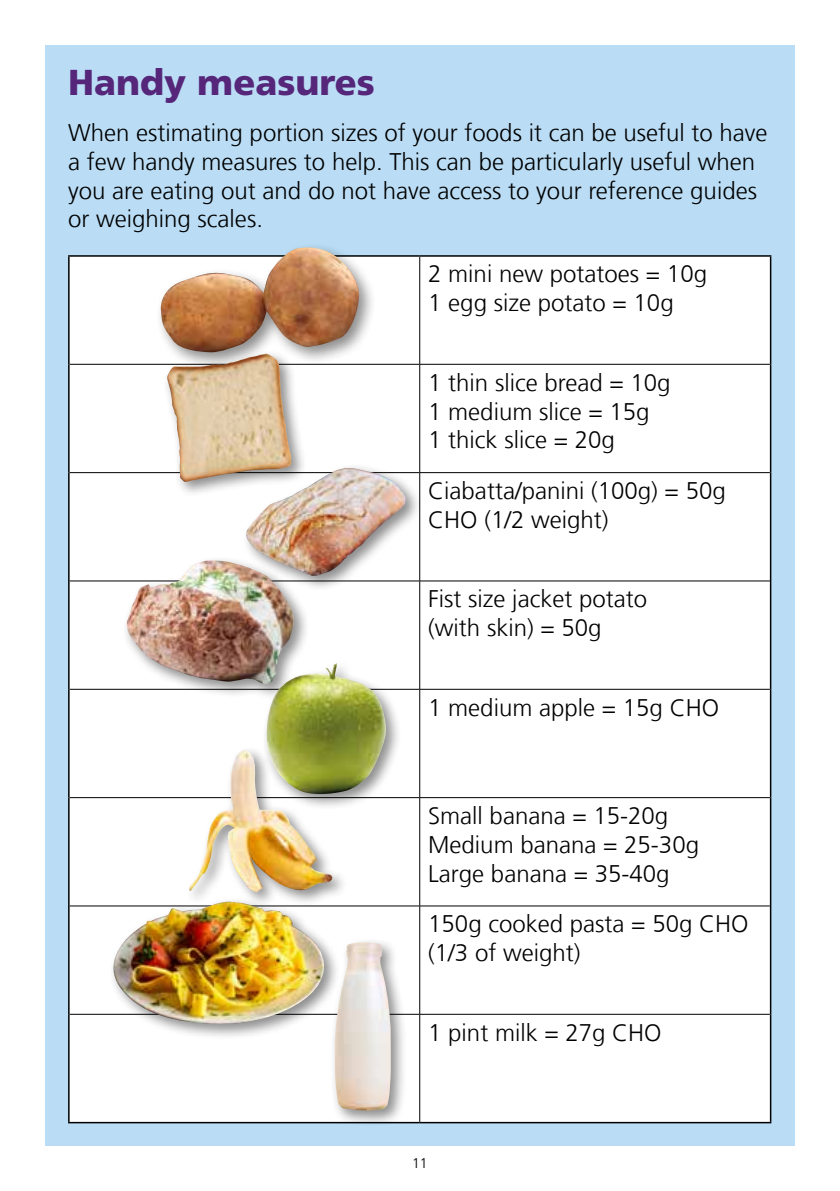
<style>
.page{position:relative;width:840px;height:1191px;background:#fff}
.page>*{position:absolute;margin:0;border:0;box-sizing:border-box;transform-origin:0 0}
.t1{font:900 36px "Frutiger LT Com";color:#552679}
.t2{font:300 24px/28.8px "Frutiger LT Com";color:#000}
.t3{font:300 14px "Frutiger LT Com";color:#000}
</style>
<div class="page">
<div style="left:45px;top:45px;width:749px;height:1100px;background:#baddf5"></div>
<div style="left:70px;top:257px;width:699px;height:864px;background:#fff"></div>
<hr style="left:68px;top:255px;width:351px;height:2px;background:#000">
<hr style="left:68px;top:257px;width:2px;height:107px;background:#000">
<hr style="left:419px;top:255px;width:352px;height:2px;background:#000">
<hr style="left:769px;top:257px;width:2px;height:107px;background:#000">
<hr style="left:68px;top:364px;width:2px;height:108px;background:#000">
<hr style="left:769px;top:364px;width:2px;height:108px;background:#000">
<hr style="left:68px;top:472px;width:2px;height:109px;background:#000">
<hr style="left:769px;top:472px;width:2px;height:109px;background:#000">
<hr style="left:68px;top:581px;width:2px;height:108px;background:#000">
<hr style="left:769px;top:581px;width:2px;height:108px;background:#000">
<hr style="left:68px;top:689px;width:2px;height:108px;background:#000">
<hr style="left:769px;top:689px;width:2px;height:108px;background:#000">
<hr style="left:68px;top:797px;width:2px;height:109px;background:#000">
<hr style="left:769px;top:797px;width:2px;height:109px;background:#000">
<hr style="left:68px;top:906px;width:2px;height:108px;background:#000">
<hr style="left:769px;top:906px;width:2px;height:108px;background:#000">
<hr style="left:68px;top:1014px;width:2px;height:107px;background:#000">
<hr style="left:769px;top:1014px;width:2px;height:107px;background:#000">
<hr style="left:68px;top:1121px;width:351px;height:2px;background:#000">
<hr style="left:419px;top:1121px;width:352px;height:2px;background:#000">
<hr style="left:419px;top:257px;width:1px;height:107px;background:#000">
<hr style="left:70px;top:364px;width:349px;height:1px;background:#000">
<hr style="left:419px;top:364px;width:350px;height:1px;background:#000">
<hr style="left:419px;top:364px;width:1px;height:108px;background:#000">
<hr style="left:70px;top:472px;width:349px;height:1px;background:#000">
<hr style="left:419px;top:472px;width:350px;height:1px;background:#000">
<hr style="left:70px;top:580px;width:349px;height:1px;background:#000">
<hr style="left:419px;top:580px;width:350px;height:1px;background:#000">
<hr style="left:419px;top:581px;width:1px;height:108px;background:#000">
<hr style="left:70px;top:689px;width:349px;height:1px;background:#000">
<hr style="left:419px;top:689px;width:350px;height:1px;background:#000">
<hr style="left:419px;top:689px;width:1px;height:108px;background:#000">
<hr style="left:70px;top:797px;width:349px;height:1px;background:#000">
<hr style="left:419px;top:797px;width:350px;height:1px;background:#000">
<hr style="left:419px;top:798px;width:1px;height:107px;background:#000">
<hr style="left:70px;top:905px;width:349px;height:1px;background:#000">
<hr style="left:419px;top:905px;width:350px;height:1px;background:#000">
<hr style="left:419px;top:906px;width:1px;height:108px;background:#000">
<hr style="left:70px;top:1014px;width:349px;height:1px;background:#000">
<hr style="left:419px;top:1014px;width:350px;height:1px;background:#000">
<hr style="left:419px;top:1014px;width:1px;height:107px;background:#000">
<div style="left:155px;top:241px;width:221px;height:129px;background:#000;opacity:.45"></div>
<img style="left:161px;top:247px;width:198px;height:105px">
<div style="left:162px;top:349px;width:145px;height:149px;background:#000;opacity:.45"></div>
<img style="left:167px;top:354px;width:126px;height:129px">
<div style="left:241px;top:463px;width:180px;height:129px;background:#000;opacity:.45"></div>
<img style="left:244px;top:468px;width:161px;height:109px">
<div style="left:122px;top:555px;width:188px;height:145px;background:#000;opacity:.45"></div>
<img style="left:126px;top:560px;width:168px;height:124px">
<div style="left:261px;top:659px;width:141px;height:151px;background:#000;opacity:.45"></div>
<img style="left:266px;top:663px;width:120px;height:131px">
<div style="left:184px;top:745px;width:164px;height:162px;background:#000;opacity:.45"></div>
<img style="left:189px;top:749px;width:143px;height:143px">
<div style="left:109px;top:897px;width:231px;height:143px;background:#000;opacity:.45"></div>
<img style="left:111px;top:901px;width:215px;height:123px">
<div style="left:329px;top:937px;width:78px;height:190px;background:#000;opacity:.45"></div>
<img style="left:334px;top:942px;width:56px;height:168px">
<h1 class="t1" style="left:68px;top:61px;width:308px">Handy measures</h1>
<p class="t2" style="left:68px;top:118px;width:700px">When estimating portion sizes of your foods it can be useful to have a few handy measures to help. This can be particularly useful when you are eating out and do not have access to your reference guides or weighing scales.</p>
<p class="t2" style="left:428px;top:260px;width:280px">2 mini new potatoes = 10g<br>1 egg size potato = 10g</p>
<p class="t2" style="left:428px;top:368px;width:244px">1 thin slice bread = 10g<br>1 medium slice = 15g<br>1 thick slice = 20g</p>
<p class="t2" style="left:428px;top:476px;width:299px">Ciabatta/panini (100g) = 50g<br>CHO (1/2 weight)</p>
<p class="t2" style="left:428px;top:585px;width:220px">Fist size jacket potato (with skin) = 50g</p>
<p class="t2" style="left:428px;top:693px;width:292px">1 medium apple = 15g CHO</p>
<p class="t2" style="left:428px;top:801px;width:272px">Small banana = 15-20g<br>Medium banana = 25-30g<br>Large banana = 35-40g</p>
<p class="t2" style="left:428px;top:910px;width:321px">150g cooked pasta = 50g CHO (1/3 of weight)</p>
<p class="t2" style="left:428px;top:1018px;width:235px">1 pint milk = 27g CHO</p>
<p class="t3" style="left:412px;top:1155px;width:17px">11</p>
</div>
